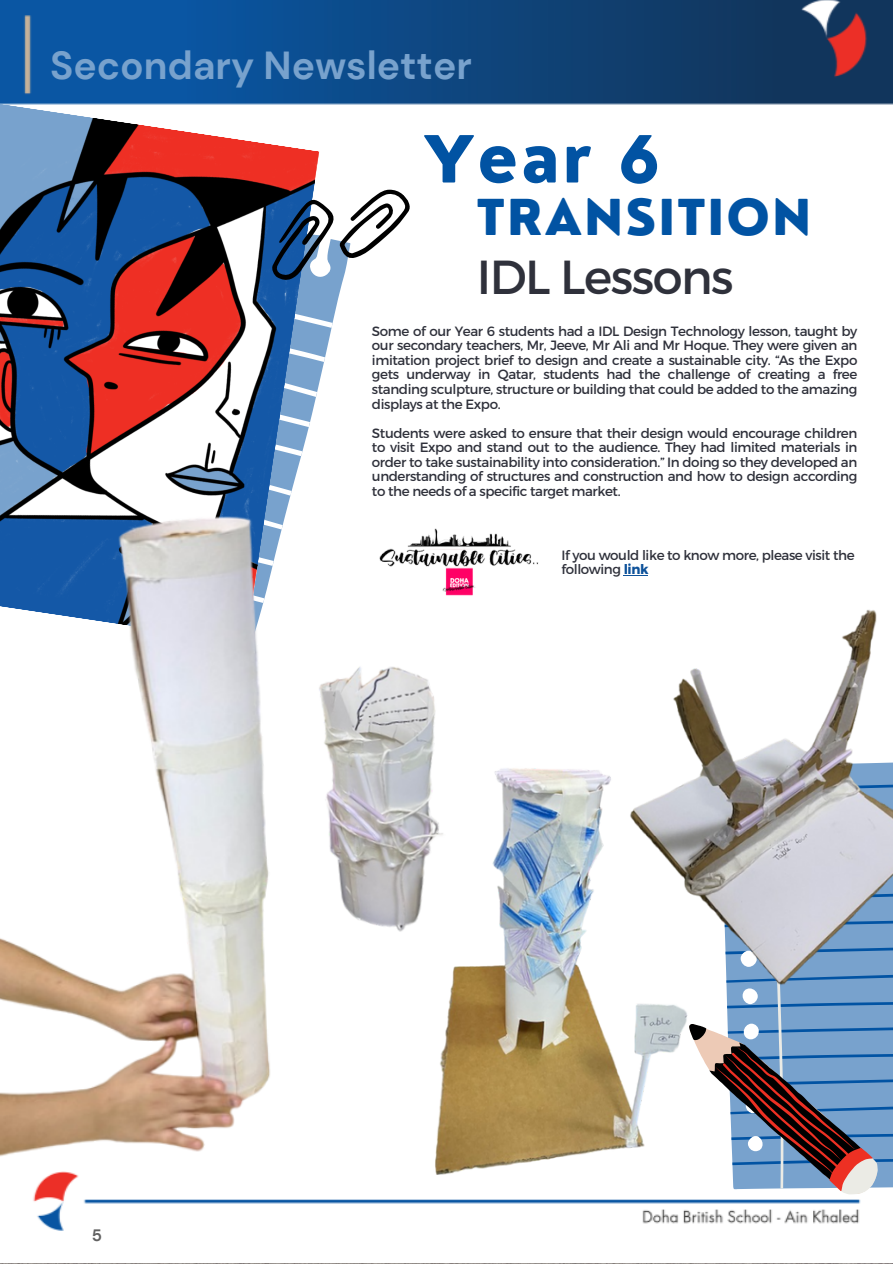
<style>
.page{position:relative;width:893px;height:1264px;background:#fff}
.page>*{position:absolute;margin:0;border:0;box-sizing:border-box;transform-origin:0 0}
.t1{font:800 63.15px "Nourd";color:#0153a3}
.t2{font:800 48.3px "Nourd";letter-spacing:.045em;color:#0153a3}
.t3{font:47.7px "Montserrat";letter-spacing:-.03em;color:#2f313b}
.t4{font:700 39px "DM Sans";color:#78a2cd}
.t5{font:700 16.5px "DM Sans";color:#616161}
.t6{font:13.5px/14.5px "Montserrat";letter-spacing:-.03em;color:#2f313b;text-align:justify}
.s1{font-weight:700;color:#0e529a}
</style>
<div class="page">
<img style="left:0;top:0;width:892px;height:1231px">
<svg style="left:333px;top:312px;width:22px;height:196px"></svg>
<svg style="left:320px;top:312px;width:13px;height:196px"></svg>
<svg style="left:0;top:96px;width:320px;height:412px"></svg>
<svg style="left:254px;top:150px;width:162px;height:162px"></svg>
<svg style="left:879px;top:992px;width:13px;height:173px;background:#6a99c8"></svg>
<svg style="left:689px;top:992px;width:190px;height:211px"></svg>
<img style="left:424px;top:650px;width:64px;height:93px">
<img style="left:424px;top:743px;width:270px;height:431px">
<img style="left:615px;top:591px;width:277px;height:401px">
<img style="left:0;top:508px;width:424px;height:677px">
<img style="left:372px;top:525px;width:170px;height:75px">
<svg style="left:623px;top:575px;width:25px;height:1px"></svg>
<p class="t4" style="left:50px;top:40px;width:423px">Secondary Newsletter</p>
<p class="t1" style="left:423px;top:119px;width:238px">Year 6</p>
<p class="t2" style="left:476px;top:187px;width:336px">TRANSITION</p>
<p class="t3" style="left:476px;top:245px;width:258px">IDL Lessons</p>
<p class="t6" style="left:372px;top:323px;width:487px">Some of our Year 6 students had a IDL Design Technology lesson, taught by our secondary teachers, Mr, Jeeve, Mr Ali and Mr Hoque. They were given an imitation project brief to design and create a sustainable city. “As the Expo gets underway in Qatar, students had the challenge of creating a free standing sculpture, structure or building that could be added to the amazing displays at the Expo.</p>
<p class="t6" style="left:372px;top:425px;width:487px">Students were asked to ensure that their design would encourage children to visit Expo and stand out to the audience. They had limited materials in order to take sustainability into consideration.” In doing so they developed an understanding of structures and construction and how to design according to the needs of a specific target market.</p>
<p class="t5" style="left:92px;top:1224px;width:12px">5</p>
<p class="t6" style="left:561px;top:547px;width:294px">If you would like to know more, please visit the following <span class="s1">link</span></p>
</div>
